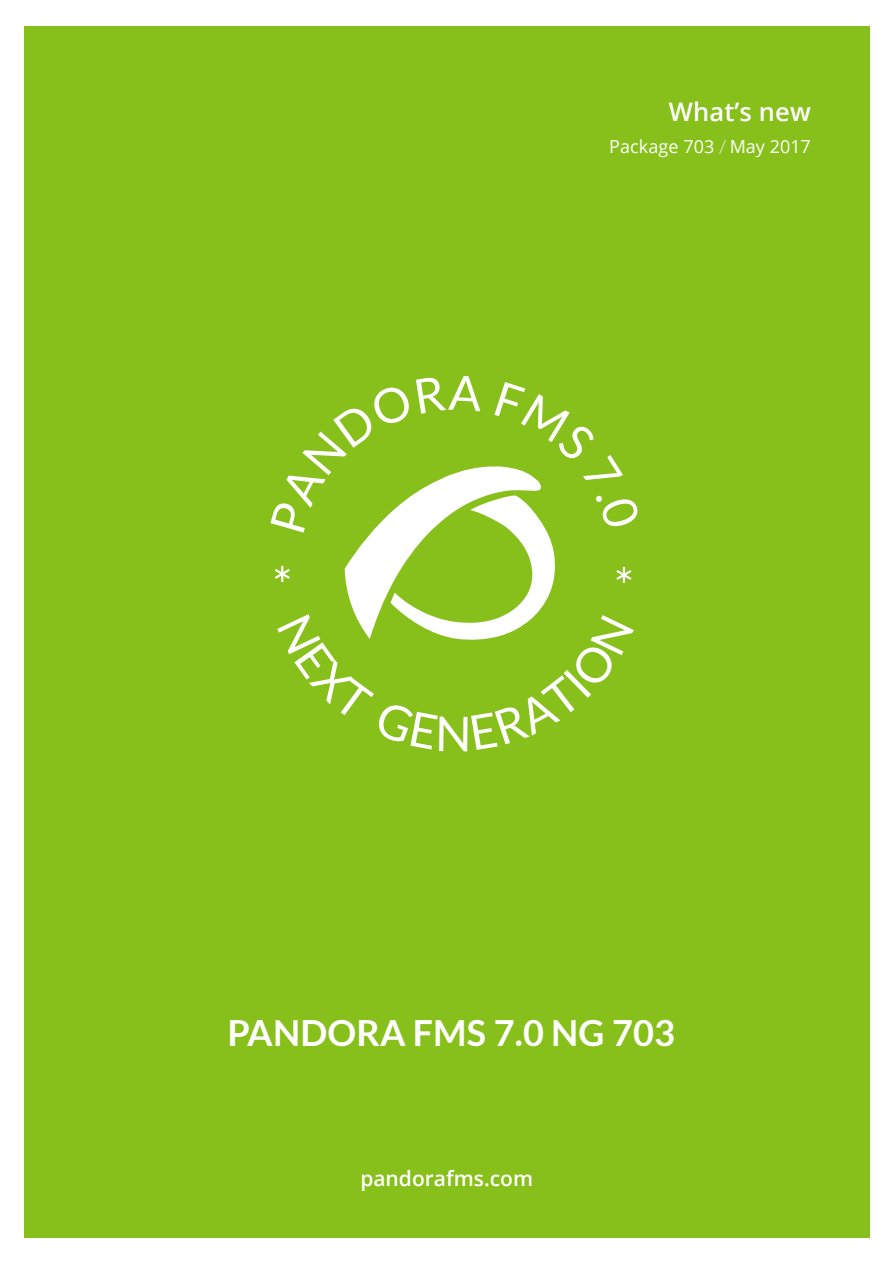
<style>
.page{position:relative;width:893px;height:1263px;background:#fff}
.page>*{position:absolute;margin:0;border:0;box-sizing:border-box;transform-origin:0 0}
.t1{font:49.95px "Lato";color:#fff}
.t2{font:700 36px "Lato";letter-spacing:.005em;color:#fff}
.t3{font:600 25.5px "Open Sans";letter-spacing:.005em;color:#fff}
.t4{font:600 21px "Open Sans";color:#fff}
.t5{font:18px "Open Sans";letter-spacing:.005em;color:#fff}
.s1{font-family:"Lato";font-weight:300}
</style>
<div class="page">
<div style="left:24px;top:26px;width:845px;height:1212px;background:#87c01a"></div>
<svg style="left:344px;top:466px;width:211px;height:174px"></svg>
<p class="t3" style="left:669px;top:94px;width:143px">What’s new</p>
<p class="t5" style="left:609px;top:134px;width:203px">Package 703 <span class="s1">/</span> May 2017</p>
<h1 class="t1" style="left:272px;top:558px;width:22px">*</h1>
<h1 class="t1" style="left:614px;top:559px;width:22px">*</h1>
<p class="t2" style="left:227px;top:1012px;width:449px">PANDORA FMS 7.0 NG 703</p>
<p class="t4" style="left:360px;top:1163px;width:174px">pandorafms.com</p>
</div>
